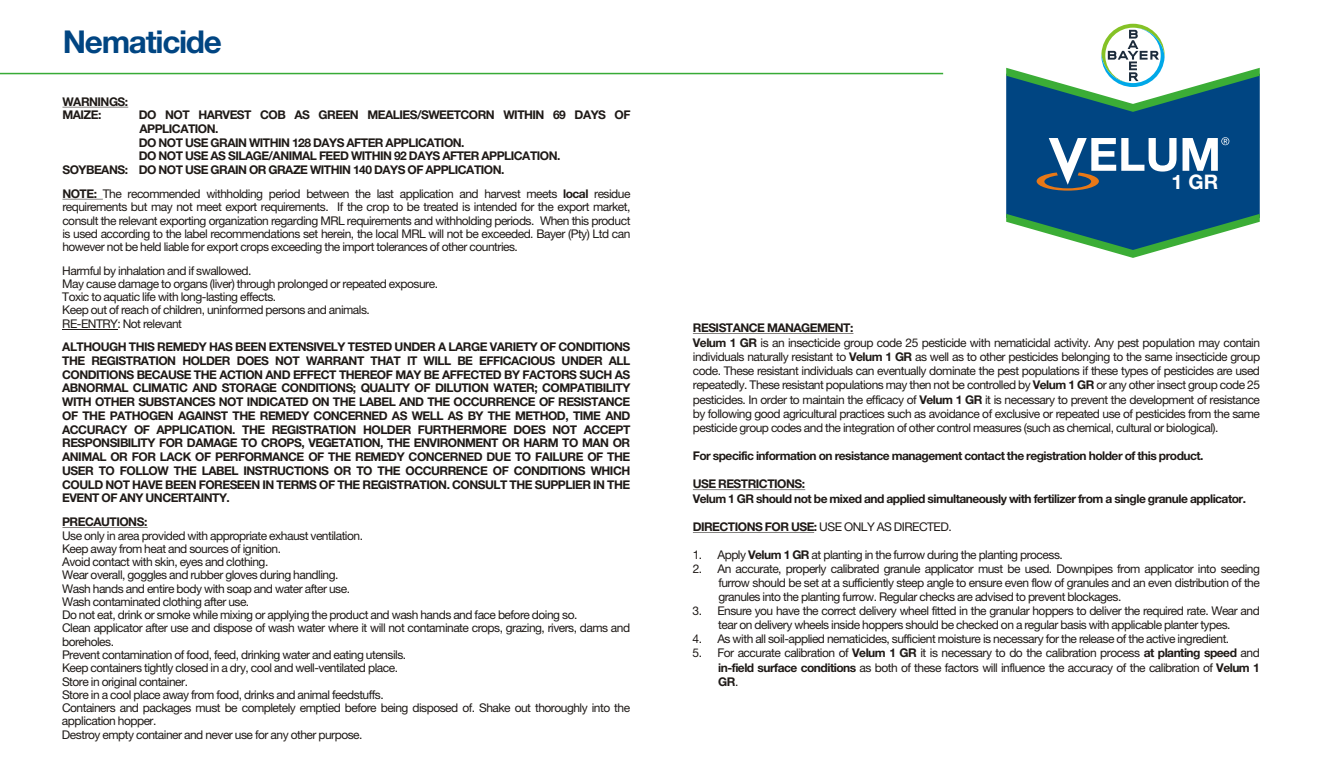
<style>
.page{position:relative;width:1323px;height:766px;background:#fff}
.page>*{position:absolute;margin:0;border:0;box-sizing:border-box;transform-origin:0 0}
.t1{font:700 31.5px "Helvetica Neue";letter-spacing:-.04em;color:#004582}
.t2{font:700 20.1px "Helvetica Neue";color:#fff}
.t3{font:12px/13.2px "Helvetica Neue";letter-spacing:-.04em;color:#1f1a17}
.t4{font:700 12px/13.8px "Helvetica Neue";letter-spacing:-.04em;color:#1f1a17}
.s1{font-weight:700}
</style>
<div class="page">
<hr style="left:0;top:73px;width:943px;height:1px;background:#38ab36">
<div style="left:1006px;top:112px;width:253px;height:102px;background:#004582"></div>
<svg style="left:1006px;top:214px;width:253px;height:44px"></svg>
<svg style="left:1006px;top:23px;width:253px;height:89px"></svg>
<svg style="left:1182px;top:137px;width:47px;height:34px"></svg>
<svg style="left:1036px;top:138px;width:140px;height:52px"></svg>
<hr style="left:693px;top:333px;width:160px;height:1px;background:#1f1a17">
<hr style="left:693px;top:489px;width:112px;height:1px;background:#1f1a17">
<hr style="left:693px;top:532px;width:121px;height:1px;background:#1f1a17">
<hr style="left:62px;top:107px;width:66px;height:1px;background:#1f1a17">
<hr style="left:62px;top:199px;width:41px;height:1px;background:#1f1a17">
<hr style="left:62px;top:527px;width:86px;height:1px;background:#1f1a17">
<hr style="left:62px;top:328px;width:56px;height:1px;background:#1f1a17">
<h1 class="t1" style="left:63px;top:29px;width:160px">Nematicide</h1>
<p class="t4" style="left:62px;top:95px;width:67px">WARNINGS:<br>MAIZE:</p>
<p class="t4" style="left:139px;top:109px;width:493px">DO NOT HARVEST COB AS GREEN MEALIES/SWEETCORN WITHIN 69 DAYS OF</p>
<p class="t4" style="left:140px;top:123px;width:80px">APPLICATION.</p>
<p class="t4" style="left:139px;top:136px;width:327px">DO NOT USE GRAIN WITHIN 128 DAYS AFTER APPLICATION.</p>
<p class="t4" style="left:139px;top:150px;width:423px">DO NOT USE AS SILAGE/ANIMAL FEED WITHIN 92 DAYS AFTER APPLICATION.</p>
<p class="t4" style="left:62px;top:164px;width:443px">SOYBEANS: DO NOT USE GRAIN OR GRAZE WITHIN 140 DAYS OF APPLICATION.</p>
<p class="t3" style="left:62px;top:187px;width:569px;text-align:justify"><span class="s1">NOTE:</span> The recommended withholding period between the last application and harvest meets <span class="s1">local</span> residue requirements but may not meet export requirements. If the crop to be treated is intended for the export market, consult the relevant exporting organization regarding MRL requirements and withholding periods. When this product is used according to the label recommendations set herein, the local MRL will not be exceeded. Bayer (Pty) Ltd can however not be held liable for export crops exceeding the import tolerances of other countries.</p>
<p class="t3" style="left:62px;top:264px;width:377px">Harmful by inhalation and if swallowed.<br>May cause damage to organs (liver) through prolonged or repeated exposure.<br>Toxic to aquatic life with long-lasting effects.<br>Keep out of reach of children, uninformed persons and animals.<br>RE-ENTRY: Not relevant</p>
<p class="t4" style="left:62px;top:341px;width:569px;text-align:justify">ALTHOUGH THIS REMEDY HAS BEEN EXTENSIVELY TESTED UNDER A LARGE VARIETY OF CONDITIONS THE REGISTRATION HOLDER DOES NOT WARRANT THAT IT WILL BE EFFICACIOUS UNDER ALL CONDITIONS BECAUSE THE ACTION AND EFFECT THEREOF MAY BE AFFECTED BY FACTORS SUCH AS ABNORMAL CLIMATIC AND STORAGE CONDITIONS; QUALITY OF DILUTION WATER; COMPATIBILITY WITH OTHER SUBSTANCES NOT INDICATED ON THE LABEL AND THE OCCURRENCE OF RESISTANCE OF THE PATHOGEN AGAINST THE REMEDY CONCERNED AS WELL AS BY THE METHOD, TIME AND ACCURACY OF APPLICATION. THE REGISTRATION HOLDER FURTHERMORE DOES NOT ACCEPT RESPONSIBILITY FOR DAMAGE TO CROPS, VEGETATION, THE ENVIRONMENT OR HARM TO MAN OR ANIMAL OR FOR LACK OF PERFORMANCE OF THE REMEDY CONCERNED DUE TO FAILURE OF THE USER TO FOLLOW THE LABEL INSTRUCTIONS OR TO THE OCCURRENCE OF CONDITIONS WHICH COULD NOT HAVE BEEN FORESEEN IN TERMS OF THE REGISTRATION. CONSULT THE SUPPLIER IN THE EVENT OF ANY UNCERTAINTY.</p>
<p class="t4" style="left:62px;top:516px;width:87px">PRECAUTIONS:</p>
<p class="t3" style="left:62px;top:529px;width:569px">Use only in area provided with appropriate exhaust ventilation.<br>Keep away from heat and sources of ignition.<br>Avoid contact with skin, eyes and clothing.<br>Wear overall, goggles and rubber gloves during handling.<br>Wash hands and entire body with soap and water after use.<br>Wash contaminated clothing after use.<br>Do not eat, drink or smoke while mixing or applying the product and wash hands and face before doing so.<br>Clean applicator after use and dispose of wash water where it will not contaminate crops, grazing, rivers, dams and boreholes.<br>Prevent contamination of food, feed, drinking water and eating utensils.<br>Keep containers tightly closed in a dry, cool and well-ventilated place.<br>Store in original container.<br>Store in a cool place away from food, drinks and animal feedstuffs.<br>Containers and packages must be completely emptied before being disposed of. Shake out thoroughly into the application hopper.<br>Destroy empty container and never use for any other purpose.</p>
<h2 class="t2" style="left:1171px;top:173px;width:48px">1 GR</h2>
<p class="t3" style="left:692px;top:322px;width:569px;line-height:14.1px"><span class="s1">RESISTANCE MANAGEMENT:<br>Velum 1 GR</span> is an insecticide group code 25 pesticide with nematicidal activity. Any pest population may contain individuals naturally resistant to <span class="s1">Velum 1 GR</span> as well as to other pesticides belonging to the same insecticide group code. These resistant individuals can eventually dominate the pest populations if these types of pesticides are used repeatedly. These resistant populations may then not be controlled by <span class="s1">Velum 1 GR</span> or any other insect group code 25 pesticides. In order to maintain the efficacy of <span class="s1">Velum 1 GR</span> it is necessary to prevent the development of resistance by following good agricultural practices such as avoidance of exclusive or repeated use of pesticides from the same pesticide group codes and the integration of other control measures (such as chemical, cultural or biological).</p>
<p class="t4" style="left:692px;top:449px;width:512px">For specific information on resistance management contact the registration holder of this product.</p>
<p class="t4" style="left:692px;top:478px;width:555px;line-height:14.2px">USE RESTRICTIONS:<br>Velum 1 GR should not be mixed and applied simultaneously with fertilizer from a single granule applicator.</p>
<p class="t3" style="left:692px;top:521px;width:260px"><span class="s1">DIRECTIONS FOR USE:</span> USE ONLY AS DIRECTED.</p>
<p class="t3" style="left:692px;top:549px;width:371px">1. Apply <span class="s1">Velum 1 GR</span> at planting in the furrow during the planting process.</p>
<p class="t3" style="left:718px;top:562px;width:543px;line-height:14px;text-align:justify;text-indent:-26px">2. An accurate, properly calibrated granule applicator must be used. Downpipes from applicator into seeding furrow should be set at a sufficiently steep angle to ensure even flow of granules and an even distribution of the granules into the planting furrow. Regular checks are advised to prevent blockages.</p>
<p class="t3" style="left:692px;top:604px;width:568px;line-height:14px;text-align:center">3. Ensure you have the correct delivery wheel fitted in the granular hoppers to deliver the required rate. Wear and tear on delivery wheels inside hoppers should be checked on a regular basis with applicable planter types.</p>
<p class="t3" style="left:692px;top:633px;width:538px">4. As with all soil-applied nematicides, sufficient moisture is necessary for the release of the active ingredient.</p>
<p class="t3" style="left:718px;top:646px;width:543px;line-height:14.2px;text-align:justify;text-indent:-26px">5. For accurate calibration of <span class="s1">Velum 1 GR</span> it is necessary to do the calibration process <span class="s1">at planting speed</span> and <span class="s1">in-field surface conditions</span> as both of these factors will influence the accuracy of the calibration of <span class="s1">Velum 1<br>GR</span>.</p>
</div>
